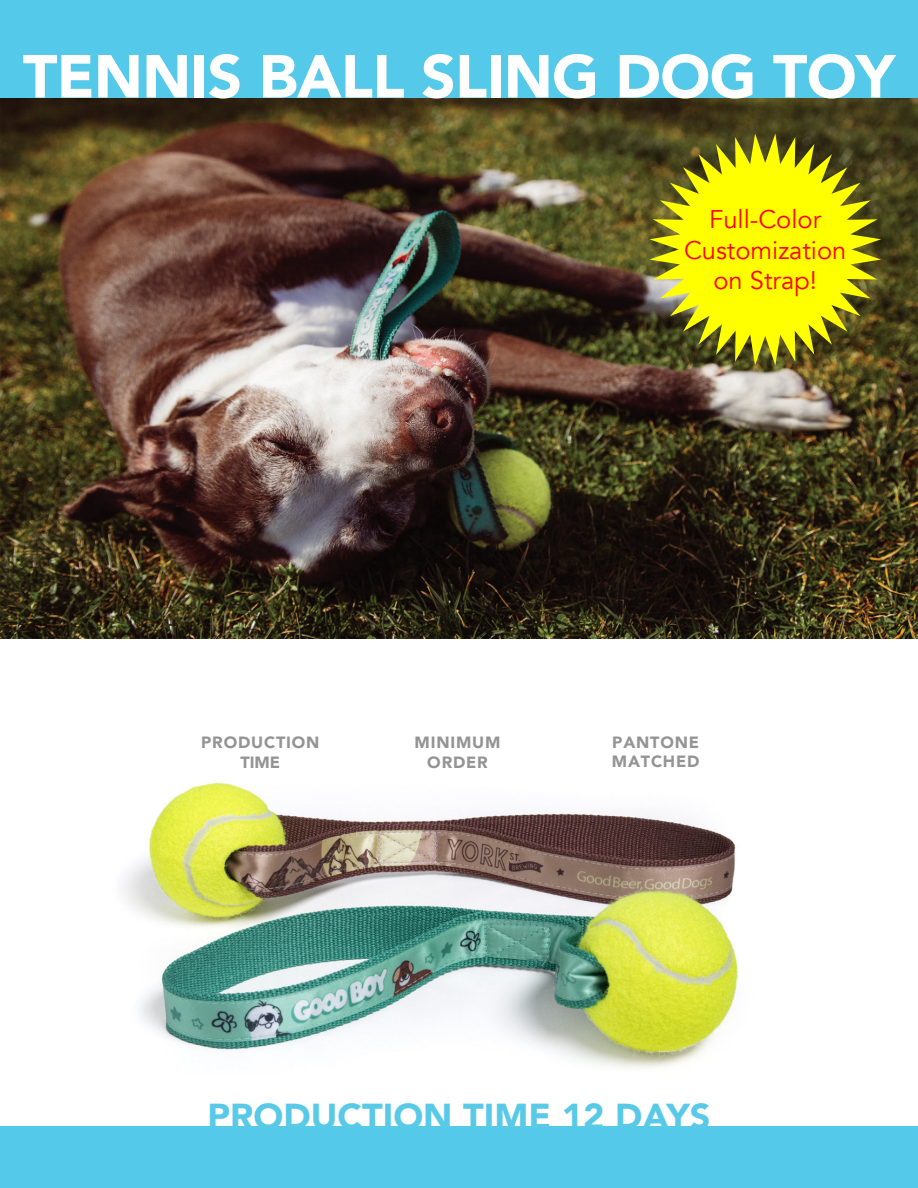
<style>
.page{position:relative;width:918px;height:1188px;background:#fff}
.page>*{position:absolute;margin:0;border:0;box-sizing:border-box;transform-origin:0 0}
.t1{font:900 60px "Avenir";letter-spacing:-.01em;color:#fff}
.t2{font:900 36px "Avenir";color:#58c9e7}
.t3{font:25.5px/30.6px "Avenir";color:#f00;text-align:center}
.t4{font:900 16.35px/19.5px "Avenir";letter-spacing:.05em;color:#959494;text-align:center}
</style>
<div class="page">
<div style="left:0;top:0;width:918px;height:99px;background:#55c9e9"></div>
<div style="left:0;top:1127px;width:918px;height:61px;background:#55c9e9"></div>
<img style="left:123px;top:782px;width:615px;height:286px">
<img style="left:0;top:99px;width:918px;height:540px">
<svg style="left:649px;top:134px;width:232px;height:231px;fill:#ff0"></svg>
<h1 class="t1" style="left:23px;top:52px;width:874px">TENNIS BALL SLING DOG TOY</h1>
<h3 class="t3" style="left:684px;top:207px;width:164px">Full-Color<br>Customization on Strap!</h3>
<p class="t4" style="left:201px;top:733px;width:120px">PRODUCTION<br>TIME</p>
<p class="t4" style="left:612px;top:732px;width:89px;text-align:left">PANTONE<br>MATCHED</p>
<p class="t4" style="left:415px;top:733px;width:87px">MINIMUM<br>ORDER</p>
<h2 class="t2" style="left:207px;top:1102px;width:505px">PRODUCTION TIME 12 DAYS</h2>
</div>
